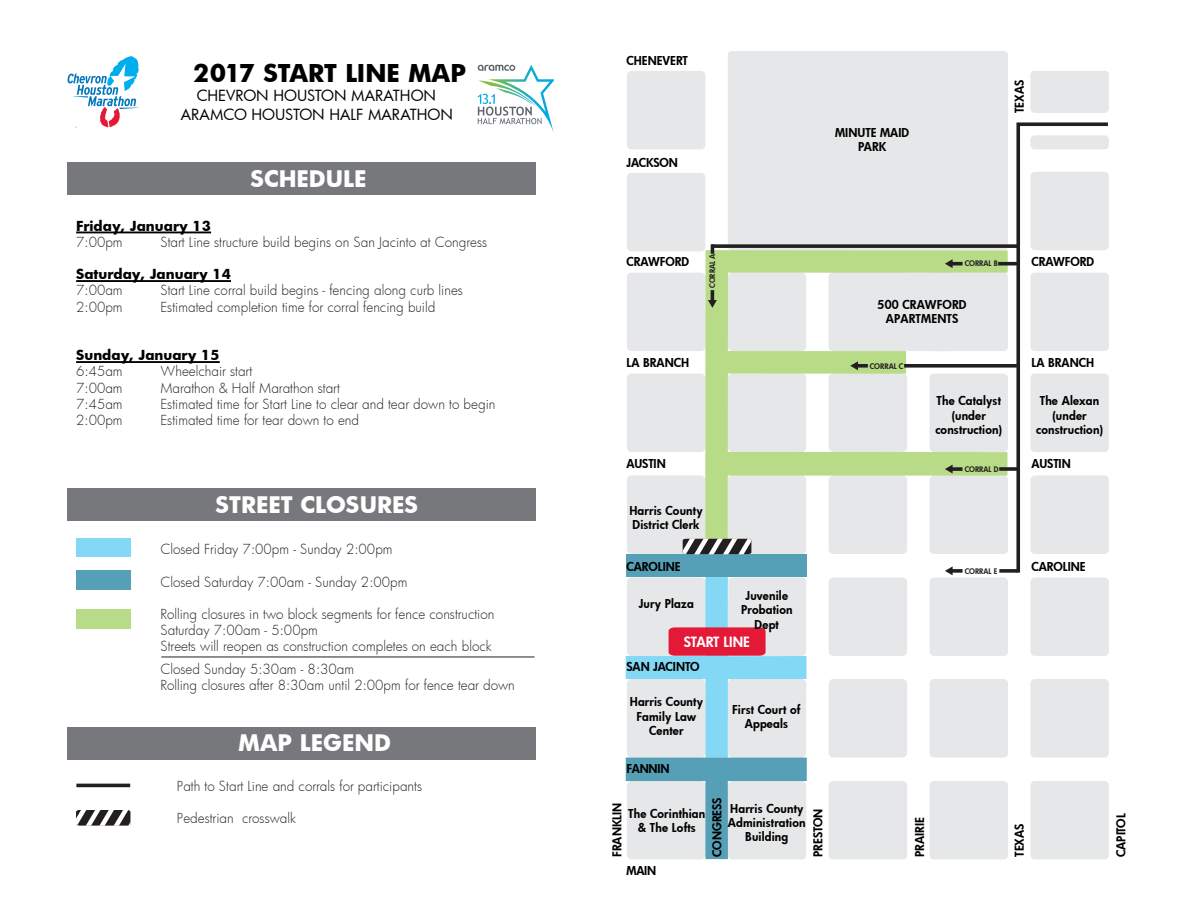
<style>
.page{position:relative;width:1188px;height:918px;background:#fff}
.page>*{position:absolute;margin:0;border:0;box-sizing:border-box;transform-origin:0 0}
.t1{font:700 24px "Futura";color:#000}
.t2{font:700 22.35px "Futura";color:#fff}
.t3{font:15px/19.5px "Futura";color:#000;text-align:center}
.t4{font:800 13.8px "Futura";color:#fff}
.t5{font:300 13.5px/16.2px "Futura";color:#231f20}
.t6{font:700 13.5px "Futura";color:#000}
.t7{font:800 12px/14.4px "Futura";letter-spacing:.015em;color:#000;text-align:center}
.t8{font:800 12px "Futura";letter-spacing:-.01em;color:#000}
.t9{font:800 7.5px "Futura";color:#231f20}
</style>
<div class="page">
<div style="left:1030px;top:71px;width:79px;height:42px;background:#e6e7e8;border-radius:4px"></div>
<div style="left:728px;top:51px;width:280px;height:199px;background:#e6e7e8"></div>
<div style="left:930px;top:577px;width:78px;height:79px;background:#e6e7e8;border-radius:4px"></div>
<div style="left:1030px;top:577px;width:79px;height:79px;background:#e6e7e8;border-radius:4px"></div>
<div style="left:829px;top:577px;width:78px;height:79px;background:#e6e7e8;border-radius:4px"></div>
<div style="left:627px;top:273px;width:78px;height:78px;background:#e6e7e8;border-radius:4px"></div>
<div style="left:627px;top:374px;width:78px;height:78px;background:#e6e7e8;border-radius:4px"></div>
<div style="left:627px;top:475px;width:78px;height:79px;background:#e6e7e8;border-radius:4px"></div>
<div style="left:627px;top:71px;width:78px;height:78px;background:#e6e7e8;border-radius:4px"></div>
<div style="left:627px;top:173px;width:78px;height:78px;background:#e6e7e8;border-radius:4px"></div>
<div style="left:930px;top:679px;width:78px;height:78px;background:#e6e7e8;border-radius:4px"></div>
<div style="left:1030px;top:679px;width:79px;height:78px;background:#e6e7e8;border-radius:4px"></div>
<div style="left:829px;top:679px;width:78px;height:78px;background:#e6e7e8;border-radius:4px"></div>
<div style="left:930px;top:781px;width:78px;height:78px;background:#e6e7e8;border-radius:4px"></div>
<div style="left:1030px;top:781px;width:79px;height:78px;background:#e6e7e8;border-radius:4px"></div>
<div style="left:829px;top:781px;width:78px;height:78px;background:#e6e7e8;border-radius:4px"></div>
<svg style="left:68px;top:56px;width:71px;height:72px"></svg>
<svg style="left:478px;top:64px;width:76px;height:69px"></svg>
<svg style="left:478px;top:94px;width:64px;height:30px"></svg>
<svg style="left:478px;top:65px;width:37px;height:6px"></svg>
<svg style="left:1015px;top:122px;width:94px;height:451px"></svg>
<div style="left:67px;top:162px;width:469px;height:33px;background:#77787b"></div>
<div style="left:626px;top:554px;width:181px;height:23px;background:#56a0b7"></div>
<svg style="left:705px;top:250px;width:303px;height:304px;background:#dde6d2"></svg>
<hr style="left:76px;top:232px;width:135px;height:1px;background:#000">
<hr style="left:76px;top:280px;width:155px;height:2px;background:#000">
<hr style="left:76px;top:361px;width:144px;height:2px;background:#000">
<div style="left:67px;top:727px;width:468px;height:33px;background:#77787b"></div>
<div style="left:67px;top:488px;width:468px;height:33px;background:#77787b"></div>
<div style="left:76px;top:538px;width:55px;height:19px;background:#83d9f5"></div>
<div style="left:76px;top:570px;width:55px;height:19px;background:#56a0b7"></div>
<div style="left:76px;top:610px;width:55px;height:19px;background:#b7db86"></div>
<hr style="left:161px;top:657px;width:374px;height:1px;background:#231f20">
<svg style="left:626px;top:577px;width:181px;height:282px;background:#c7d2da"></svg>
<svg style="left:945px;top:259px;width:8px;height:9px"></svg>
<hr style="left:949px;top:262px;width:14px;height:3px;background:#231f20">
<svg style="left:850px;top:361px;width:8px;height:9px"></svg>
<svg style="left:854px;top:364px;width:14px;height:4px"></svg>
<svg style="left:945px;top:465px;width:8px;height:9px"></svg>
<svg style="left:949px;top:467px;width:14px;height:4px"></svg>
<svg style="left:945px;top:566px;width:8px;height:9px"></svg>
<svg style="left:949px;top:569px;width:14px;height:4px"></svg>
<svg style="left:708px;top:300px;width:9px;height:8px"></svg>
<hr style="left:711px;top:290px;width:3px;height:14px;background:#231f20">
<hr style="left:998px;top:262px;width:19px;height:3px;background:#231f20">
<svg style="left:999px;top:467px;width:18px;height:4px"></svg>
<svg style="left:999px;top:569px;width:19px;height:4px"></svg>
<svg style="left:904px;top:364px;width:113px;height:4px"></svg>
<hr style="left:76px;top:784px;width:54px;height:3px;background:#231f20">
<svg style="left:714px;top:244px;width:304px;height:4px"></svg>
<svg style="left:711px;top:244px;width:3px;height:10px"></svg>
<svg style="left:683px;top:539px;width:68px;height:15px"></svg>
<svg style="left:76px;top:810px;width:54px;height:16px"></svg>
<h1 class="t1" style="left:193px;top:56px;width:275px">2017 START LINE MAP</h1>
<p class="t3" style="left:181px;top:85px;width:274px">CHEVRON HOUSTON MARATHON<br>ARAMCO HOUSTON HALF MARATHON</p>
<h2 class="t2" style="left:250px;top:163px;width:118px">SCHEDULE</h2>
<p class="t6" style="left:76px;top:216px;width:136px">Friday, January 13</p>
<p class="t5" style="left:76px;top:234px;width:48px">7:00pm</p>
<p class="t6" style="left:76px;top:265px;width:156px">Saturday, January 14</p>
<p class="t5" style="left:76px;top:282px;width:48px">7:00am<br>2:00pm</p>
<p class="t6" style="left:76px;top:346px;width:145px">Sunday, January 15</p>
<p class="t5" style="left:76px;top:363px;width:48px;text-align:justify">6:45am 7:00am 7:45am 2:00pm</p>
<p class="t5" style="left:160px;top:234px;width:328px">Start Line structure build begins on San Jacinto at Congress</p>
<p class="t5" style="left:160px;top:282px;width:304px">Start Line corral build begins - fencing along curb lines<br>Estimated completion time for corral fencing build</p>
<p class="t5" style="left:160px;top:363px;width:337px">Wheelchair start<br>Marathon &amp; Half Marathon start<br>Estimated time for Start Line to clear and tear down to begin Estimated time for tear down to end</p>
<h2 class="t2" style="left:216px;top:489px;width:204px">STREET CLOSURES</h2>
<p class="t5" style="left:160px;top:541px;width:234px">Closed Friday 7:00pm - Sunday 2:00pm</p>
<p class="t5" style="left:160px;top:573px;width:249px">Closed Saturday 7:00am - Sunday 2:00pm</p>
<p class="t5" style="left:160px;top:606px;width:335px">Rolling closures in two block segments for fence construction<br>Saturday 7:00am - 5:00pm<br>Streets will reopen as construction completes on each block</p>
<p class="t5" style="left:160px;top:661px;width:356px">Closed Sunday 5:30am - 8:30am<br>Rolling closures after 8:30am until 2:00pm for fence tear down</p>
<h2 class="t2" style="left:238px;top:727px;width:154px">MAP LEGEND</h2>
<p class="t5" style="left:177px;top:778px;width:247px">Path to Start Line and corrals for participants</p>
<p class="t5" style="left:177px;top:810px;width:120px">Pedestrian crosswalk</p>
<p class="t7" style="left:627px;top:54px;width:63px">CHENEVERT</p>
<p class="t8" style="left:627px;top:154px;width:53px">JACKSON</p>
<p class="t7" style="left:835px;top:125px;width:76px">MINUTE MAID</p>
<p class="t7" style="left:858px;top:139px;width:29px">PARK</p>
<p class="t7" style="left:1012px;top:113px;width:35px;rotate:-90deg">TEXAS</p>
<p class="t7" style="left:627px;top:255px;width:64px">CRAWFORD</p>
<p class="t9" style="left:707px;top:288px;width:36px;rotate:-90deg">CORRAL A</p>
<p class="t9" style="left:965px;top:259px;width:35px">CORRAL B</p>
<p class="t7" style="left:1032px;top:255px;width:64px">CRAWFORD</p>
<p class="t7" style="left:878px;top:297px;width:91px">500 CRAWFORD<br>APARTMENTS</p>
<p class="t7" style="left:627px;top:355px;width:64px">LA BRANCH</p>
<p class="t9" style="left:870px;top:361px;width:35px">CORRAL C</p>
<p class="t7" style="left:1032px;top:355px;width:64px">LA BRANCH</p>
<p class="t7" style="left:935px;top:393px;width:68px">The Catalyst (under construction)</p>
<p class="t7" style="left:1036px;top:394px;width:68px">The Alexan (under construction)</p>
<p class="t7" style="left:627px;top:456px;width:41px">AUSTIN</p>
<p class="t9" style="left:965px;top:464px;width:35px">CORRAL D</p>
<p class="t7" style="left:1032px;top:456px;width:41px">AUSTIN</p>
<p class="t7" style="left:629px;top:503px;width:75px;text-align:left">Harris County<br>District Clerk</p>
<p class="t7" style="left:627px;top:559px;width:56px">CAROLINE</p>
<p class="t7" style="left:639px;top:596px;width:57px">Jury Plaza</p>
<p class="t7" style="left:741px;top:588px;width:53px">Juvenile<br>Probation<br>Dept</p>
<p class="t4" style="left:684px;top:632px;width:68px">START LINE</p>
<p class="t8" style="left:627px;top:659px;width:74px">SAN JACINTO</p>
<p class="t7" style="left:630px;top:694px;width:75px">Harris County<br>Family Law<br>Center</p>
<p class="t7" style="left:732px;top:702px;width:70px">First Court of<br>Appeals</p>
<p class="t9" style="left:965px;top:566px;width:34px">CORRAL E</p>
<p class="t7" style="left:1032px;top:559px;width:56px">CAROLINE</p>
<p class="t7" style="left:627px;top:762px;width:44px">FANNIN</p>
<p class="t7" style="left:710px;top:857px;width:61px;rotate:-90deg">CONGRESS</p>
<p class="t7" style="left:728px;top:801px;width:79px">Harris County<br>Administration<br>Building</p>
<p class="t7" style="left:610px;top:857px;width:55px;rotate:-90deg">FRANKLIN</p>
<p class="t7" style="left:628px;top:806px;width:79px">The Corinthian &amp; The Lofts</p>
<p class="t7" style="left:627px;top:864px;width:31px">MAIN</p>
<p class="t8" style="left:810px;top:857px;width:50px;rotate:-90deg">PRESTON</p>
<p class="t7" style="left:912px;top:857px;width:41px;rotate:-90deg">PRAIRIE</p>
<p class="t7" style="left:1012px;top:857px;width:35px;rotate:-90deg">TEXAS</p>
<p class="t8" style="left:1113px;top:857px;width:45px;rotate:-90deg">CAPITOL</p>
</div>
